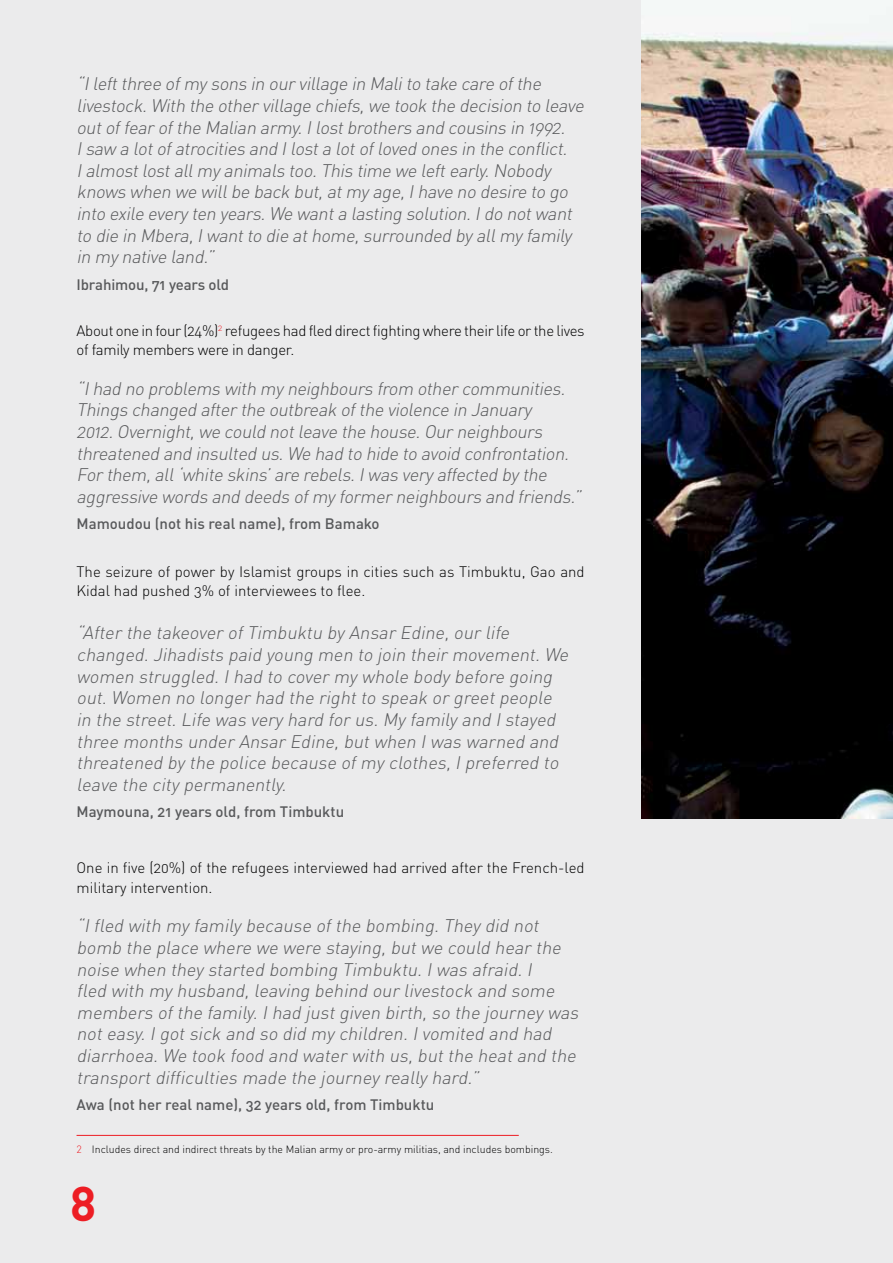
<style>
.page{position:relative;width:893px;height:1263px;background:#ebebec}
.page>*{position:absolute;margin:0;border:0;box-sizing:border-box;transform-origin:0 0}
.t1{font:700 48px "DIN Pro";color:#ed1d24}
.t2{font:italic 300 18px/21.6px "DIN Pro";color:#58595b}
.t3{font:300 15px/19.5px "DIN Pro";color:#000}
.t4{font:500 15px "DIN Pro";color:#58595b}
.t5{font:300 15px/19.5px "DIN Pro";letter-spacing:-.02em;color:#000}
.t6{font:300 10.5px "DIN Pro";color:#000}
.s1{color:#ed1d24}
</style>
<div class="page">
<hr style="left:77px;top:1135px;width:442px;height:1px;background:#ed1d24">
<img style="left:641px;top:0;width:252px;height:818px">
<p class="t2" style="left:77px;top:71px;width:513px">“Ileftthree ofmysonsin ourvillage in Malito take care ofthe livestock.With the othervillage chiefs,we took the decision to leave outoffearofthe Malian army.Ilostbrothersand cousinsin 1992.<br>Isaw a lotofatrocitiesand Ilosta lotofloved onesin the conflict.<br>Ialmostlostallmyanimalstoo.Thistime we leftearly.Nobody knowswhen we willbe back but,atmyage,Ihave no desire to go into exile everyten years.We wanta lasting solution.Ido notwant to die in Mbera,Iwantto die athome,surrounded byallmyfamily in mynative land.”</p>
<p class="t4" style="left:77px;top:272px;width:154px">Ibrahimou, 71 years old</p>
<p class="t5" style="left:77px;top:319px;width:510px">About one in four (24%)<sup>2</sup> refugees had fled direct fighting where their life or the lives of family members were in danger.</p>
<p class="t2" style="left:77px;top:376px;width:511px">“Ihad no problemswith myneighboursfrom othercommunities.<br>Thingschanged afterthe outbreak ofthe violence in January 2012.Overnight,we could notleave the house.Ourneighbours threatened and insulted us.We had to hide to avoid confrontation.<br>Forthem,all‘white skins’are rebels.Iwasveryaffected bythe aggressive wordsand deedsofmyformerneighboursand friends.”</p>
<p class="t4" style="left:77px;top:512px;width:305px">Mamoudou (not his real name), from Bamako</p>
<p class="t3" style="left:77px;top:560px;width:510px">The seizure of power by Islamist groups in cities such as Timbuktu, Gao and<br>Kidal had pushed 3% of interviewees to flee.</p>
<p class="t2" style="left:77px;top:621px;width:497px">“Afterthe takeoverofTimbuktu byAnsarEdine,ourlife changed.Jihadists paid young men to join theirmovement.We women struggled.Ihad to covermywhole bodybefore going out.Women no longerhad the rightto speak orgreetpeople in the street.Life was veryhard forus.Myfamilyand Istayed three months underAnsarEdine,butwhen Iwas warned and threatened bythe police because ofmyclothes,Ipreferred to leave the citypermanently.</p>
<p class="t4" style="left:77px;top:800px;width:269px">Maymouna, 21 years old, from Timbuktu</p>
<p class="t3" style="left:77px;top:857px;width:510px">One in five (20%) of the refugees interviewed had arrived after the French-led military intervention.</p>
<p class="t2" style="left:77px;top:913px;width:508px">“Ifled with myfamilybecause ofthe bombing.Theydid not bomb the place where we were staying,butwe could hearthe noise when theystarted bombing Timbuktu.Iwas afraid.I<br>fled with myhusband,leaving behind ourlivestock and some members ofthe family.Ihad justgiven birth,so the journeywas noteasy.Igotsick and so did mychildren.Ivomited and had diarrhoea.We took food and waterwith us,butthe heatand the transportdifficulties made the journeyreallyhard.”</p>
<p class="t4" style="left:77px;top:1092px;width:359px">Awa (not her real name), 32 years old, from Timbuktu</p>
<p class="t6" style="left:77px;top:1141px;width:478px"><span class="s1">2</span> Includes direct and indirect threats by the Malian army or pro-army militias, and includes bombings.</p>
<h1 class="t1" style="left:70px;top:1163px;width:28px">8</h1>
</div>
